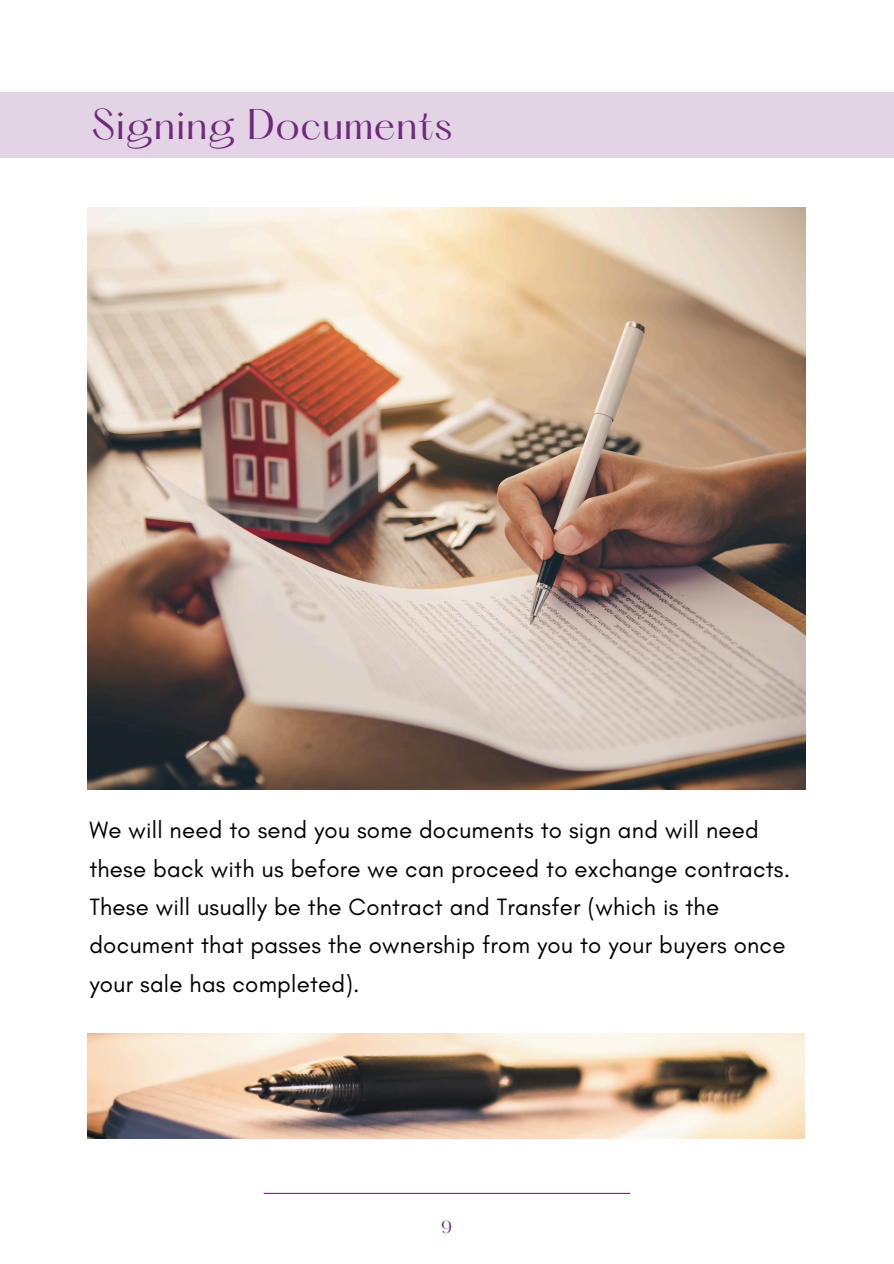
<style>
.page{position:relative;width:894px;height:1264px;background:#fff}
.page>*{position:absolute;margin:0;border:0;box-sizing:border-box;transform-origin:0 0}
.t1{font:37.5px "Hatton";letter-spacing:.01em;color:#70287c}
.t2{font:24px/38.2px "Glacial Indifference";letter-spacing:.01em;color:#000}
.t3{font:15px "Hatton";color:#70287c}
</style>
<div class="page">
<div style="left:0;top:92px;width:893px;height:66px;background:#e2d4e4"></div>
<img style="left:88px;top:207px;width:717px;height:582px">
<hr style="left:263px;top:1192px;width:366px;height:1px;background:#70287c">
<img style="left:88px;top:1033px;width:716px;height:105px">
<h1 class="t1" style="left:92px;top:106px;width:362px">Signing Documents</h1>
<p class="t2" style="left:89px;top:811px;width:702px">We will need to send you some documents to sign and will need these back with us before we can proceed to exchange contracts.<br>These will usually be the Contract and Transfer (which is the document that passes the ownership from you to your buyers once your sale has completed).</p>
<p class="t3" style="left:441px;top:1219px;width:13px">9</p>
</div>
